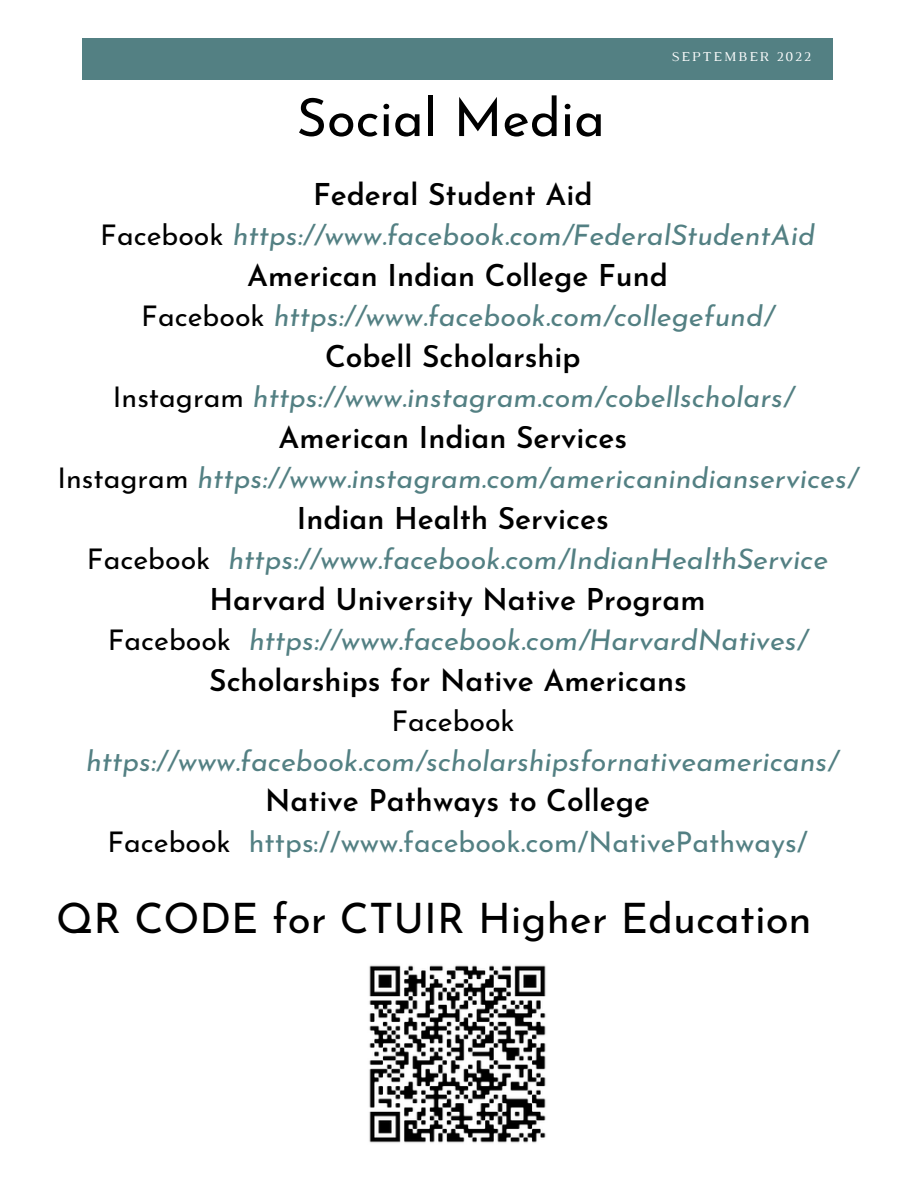
<style>
.page{position:relative;width:918px;height:1188px;background:#fff}
.page>*{position:absolute;margin:0;border:0;box-sizing:border-box;transform-origin:0 0}
.t1{font:52.5px "Josefin Sans";color:#000}
.t2{font:42px "Josefin Sans";color:#000}
.t3{font:600 30px "Josefin Sans";color:#000}
.t4{font:italic 28.5px "Josefin Sans";color:#538083}
.t5{font:28.5px "Josefin Sans";color:#538083}
.t6{font:28.5px "Josefin Sans";color:#000}
.t7{font:13.8px "Luthier";letter-spacing:.14em;color:#fff}
.s1{font-style:normal;color:#000}
.s2{color:#000}
</style>
<div class="page">
<div style="left:82px;top:39px;width:751px;height:41px;background:#538083"></div>
<img style="left:369px;top:965px;width:177px;height:178px">
<h1 class="t1" style="left:296px;top:97px;width:310px">Social Media</h1>
<p class="t7" style="left:671px;top:51px;width:141px">SEPTEMBER 2022</p>
<p class="t3" style="left:313px;top:182px;width:281px">Federal Student Aid</p>
<p class="t4" style="left:100px;top:224px;width:716px"><span class="s1">Facebook</span> https://www.facebook.com/FederalStudentAid</p>
<p class="t3" style="left:247px;top:263px;width:422px">American Indian College Fund</p>
<p class="t4" style="left:141px;top:305px;width:634px"><span class="s1">Facebook</span> https://www.facebook.com/collegefund/</p>
<p class="t3" style="left:325px;top:344px;width:257px">Cobell Scholarship</p>
<p class="t4" style="left:113px;top:386px;width:682px"><span class="s1">Instagram</span> https://www.instagram.com/cobellscholars/</p>
<p class="t3" style="left:279px;top:425px;width:350px">American Indian Services</p>
<p class="t4" style="left:57px;top:467px;width:802px"><span class="s1">Instagram</span> https://www.instagram.com/americanindianservices/</p>
<p class="t3" style="left:297px;top:506px;width:313px">Indian Health Services</p>
<p class="t4" style="left:87px;top:548px;width:743px"><span class="s1">Facebook</span> https://www.facebook.com/IndianHealthService</p>
<p class="t3" style="left:210px;top:587px;width:498px">Harvard University Native Program</p>
<p class="t4" style="left:108px;top:629px;width:701px"><span class="s1">Facebook</span> https://www.facebook.com/HarvardNatives/</p>
<p class="t3" style="left:209px;top:668px;width:479px">Scholarships for Native Americans</p>
<p class="t6" style="left:391px;top:710px;width:125px">Facebook</p>
<p class="t4" style="left:86px;top:749px;width:753px">https://www.facebook.com/scholarshipsfornativeamericans/</p>
<p class="t3" style="left:265px;top:789px;width:386px">Native Pathways to College</p>
<p class="t5" style="left:107px;top:830px;width:702px"><span class="s2">Facebook</span> https://www.facebook.com/NativePathways/</p>
<h2 class="t2" style="left:56px;top:902px;width:757px">QR CODE for CTUIR Higher Education</h2>
</div>
